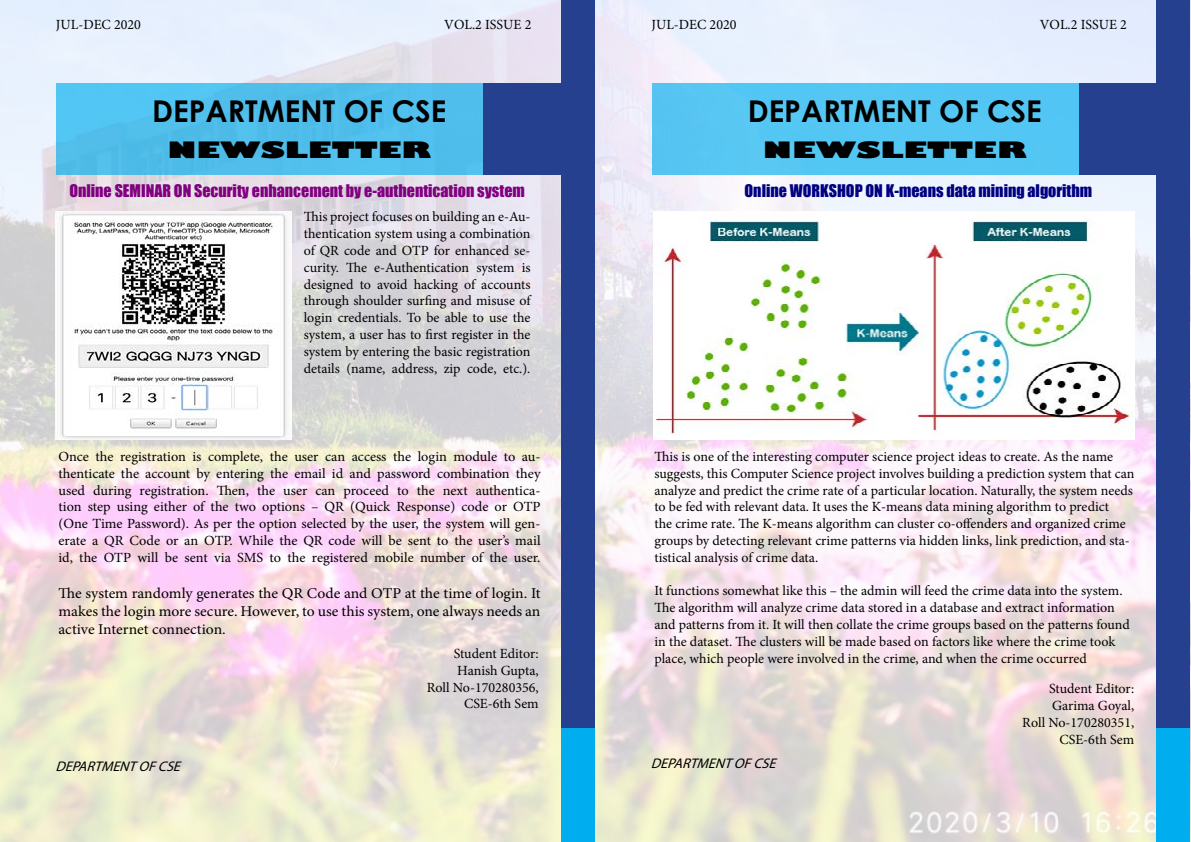
<style>
.page{position:relative;width:1191px;height:842px;background:#fff}
.page>*{position:absolute;margin:0;border:0;box-sizing:border-box;transform-origin:0 0}
.t1{font:700 30px "Century Gothic";color:#000}
.t2{font:800 22px "Gill Sans";color:#000;scale:1.5 1}
.t3{font:16px "Impact";color:#800080}
.t4{font:16px "Impact";color:#000080}
.t5{font:15px/18px "Minion Pro";color:#000;text-align:justify;scale:1.04 1}
.t6{font:14px/16.8px "Minion Pro";color:#000;text-align:justify}
.t7{font:italic 14px "Myriad Pro";color:#000}
</style>
<div class="page">
<img style="left:0;top:0;width:1191px;height:842px">
<div style="left:57px;top:83px;width:504px;height:92px;background:#50beeb"></div>
<div style="left:561px;top:0;width:33px;height:818px;background:#25408f"></div>
<div style="left:561px;top:728px;width:33px;height:114px;background:#00aeef"></div>
<div style="left:483px;top:83px;width:86px;height:92px;background:#25408f"></div>
<div style="left:652px;top:84px;width:504px;height:91px;background:#54c6f4"></div>
<div style="left:1157px;top:0;width:33px;height:818px;background:#25408f"></div>
<div style="left:1157px;top:728px;width:33px;height:114px;background:#00aeef"></div>
<div style="left:1078px;top:84px;width:86px;height:91px;background:#25408f"></div>
<img style="left:55px;top:211px;width:237px;height:228px">
<img style="left:654px;top:211px;width:480px;height:228px">
<p class="t6" style="left:56px;top:17px;width:87px">JUL-DEC 2020</p>
<p class="t6" style="left:444px;top:16px;width:89px">VOL.2 ISSUE 2</p>
<h1 class="t1" style="left:152px;top:88px;width:296px">DEPARTMENT OF CSE</h1>
<h2 class="t2" style="left:167px;top:136px;width:177px">NEWSLETTER</h2>
<p class="t3" style="left:69px;top:178px;width:457px">Online SEMINAR ON Security enhancement by e-authentication system</p>
<p class="t6" style="left:304px;top:209px;width:228px">This project focuses on building an e-Au&shy;thentication system using a combination of QR code and OTP for enhanced se&shy;curity. The e-Authentication system is designed to avoid hacking of accounts through shoulder surfing and misuse of login credentials. To be able to use the system, a user has to first register in the system by entering the basic registration details (name, address, zip code, etc.).</p>
<p class="t6" style="left:58px;top:448px;width:483px">Once the registration is complete, the user can access the login module to au&shy;thenticate the account by entering the email id and password combination they used during registration. Then, the user can proceed to the next authentica&shy;tion step using either of the two options – QR (Quick Response) code or OTP (One Time Password). As per the option selected by the user, the system will gen&shy;erate a QR Code or an OTP. While the QR code will be sent to the user’s mail id, the OTP will be sent via SMS to the registered mobile number of the user.</p>
<p class="t5" style="left:58px;top:584px;width:465px">The system randomly generates the QR Code and OTP at the time of login. It makes the login more secure. However, to use this system, one always needs an active Internet connection.</p>
<p class="t7" style="left:55px;top:757px;width:131px">DEPARTMENTOFCSE</p>
<p class="t6" style="left:427px;top:645px;width:113px;text-align:right">Student Editor:<br>Hanish Gupta,<br>Roll No-170280356,<br>CSE-6th Sem</p>
<p class="t6" style="left:651px;top:17px;width:87px">JUL-DEC 2020</p>
<p class="t6" style="left:1039px;top:16px;width:89px">VOL.2 ISSUE 2</p>
<h1 class="t1" style="left:747px;top:88px;width:295px">DEPARTMENT OF CSE</h1>
<h2 class="t2" style="left:763px;top:136px;width:177px">NEWSLETTER</h2>
<p class="t4" style="left:744px;top:178px;width:349px">Online WORKSHOP ON K-means data mining algorithm</p>
<p class="t6" style="left:654px;top:448px;width:481px;text-align:left">This is one of the interesting computer science project ideas to create. As the name suggests, this Computer Science project involves building a prediction system that can analyze and predict the crime rate of a particular location. Naturally, the system needs to be fed with relevant data. It uses the K-means data mining algorithm to predict<br>the crime rate. The K-means algorithm can cluster co-offenders and organized crime groups by detecting relevant crime patterns via hidden links, link prediction, and sta&shy;tistical analysis of crime data.</p>
<p class="t6" style="left:654px;top:582px;width:477px;text-align:left">It functions somewhat like this – the admin will feed the crime data into the system.<br>The algorithm will analyze crime data stored in a database and extract information and patterns from it. It will then collate the crime groups based on the patterns found in the dataset. The clusters will be made based on factors like where the crime took place, which people were involved in the crime, and when the crime occurred</p>
<p class="t7" style="left:651px;top:754px;width:131px">DEPARTMENTOFCSE</p>
<p class="t6" style="left:1022px;top:681px;width:113px;text-align:right">Student Editor:<br>Garima Goyal,<br>Roll No-170280351,<br>CSE-6th Sem</p>
</div>
